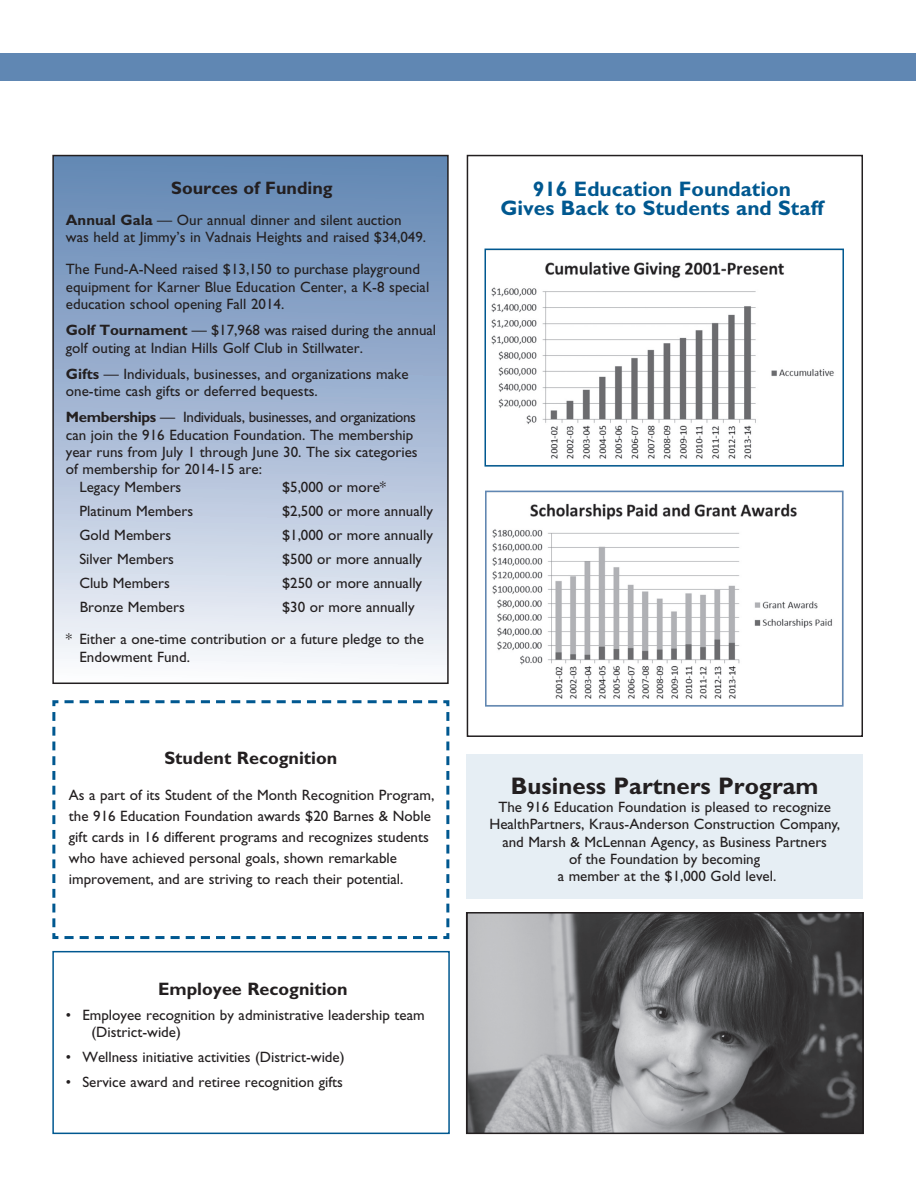
<style>
.page{position:relative;width:916px;height:1189px;background:#fff}
.page>*{position:absolute;margin:0;border:0;box-sizing:border-box;transform-origin:0 0}
.t1{font:700 24px "Gill Sans Std";color:#231f20}
.t2{font:700 21px/19.5px "Gill Sans Std";color:#005890;text-align:center}
.t3{font:700 18px "Gill Sans Std";color:#231f20}
.t4{font:15px/17.2px "Gill Sans Std";color:#231f20}
.s1{font-weight:700}
</style>
<div class="page">
<img style="left:469px;top:915px;width:391px;height:215px">
<div style="left:466px;top:912px;width:397px;height:221px;border:2px solid #231f20"></div>
<svg style="left:52px;top:700px;width:398px;height:240px"></svg>
<div style="left:52px;top:950px;width:397px;height:183px;background:#fff;border:2px solid #005890"></div>
<div style="left:53px;top:155px;width:395px;height:528px;background:linear-gradient(to bottom,#5c81b1,#f6f6fb)"></div>
<div style="left:52px;top:155px;width:396px;height:529px;border:2px solid #231f20"></div>
<div style="left:0;top:53px;width:915px;height:27px;background:#6087b3"></div>
<div style="left:466px;top:754px;width:396px;height:145px;background:#e6eef4"></div>
<div style="left:466px;top:155px;width:396px;height:582px;border:2px solid #231f20"></div>
<img style="left:491px;top:262px;width:343px;height:197px">
<div style="left:484px;top:248px;width:359px;height:218px;border:2px solid #005890"></div>
<img style="left:492px;top:503px;width:340px;height:196px">
<div style="left:485px;top:490px;width:358px;height:216px;border:2px solid #6087b3"></div>
<p class="t3" style="left:171px;top:177px;width:163px">Sources of Funding</p>
<p class="t4" style="left:66px;top:211px;width:361px"><span class="s1">Annual Gala</span> — Our annual dinner and silent auction was held at Jimmy’s in Vadnais Heights and raised $34,049.</p>
<p class="t4" style="left:66px;top:261px;width:365px">The Fund-A-Need raised $13,150 to purchase playground equipment for Karner Blue Education Center, a K-8 special education school opening Fall 2014.</p>
<p class="t4" style="left:66px;top:321px;width:372px"><span class="s1">Golf Tournament</span> — $17,968 was raised during the annual golf outing at Indian Hills Golf Club in Stillwater.</p>
<p class="t4" style="left:66px;top:365px;width:344px"><span class="s1">Gifts</span> — Individuals, businesses, and organizations make one-time cash gifts or deferred bequests.</p>
<p class="t4" style="left:66px;top:408px;width:353px"><span class="s1">Memberships</span> — Individuals, businesses, and organizations can join the 916 Education Foundation. The membership year runs from July 1 through June 30. The six categories of membership for 2014-15 are:</p>
<p class="t4" style="left:79px;top:478px;width:103px">Legacy Members</p>
<p class="t4" style="left:282px;top:478px;width:106px">$5,000 or more*</p>
<p class="t4" style="left:79px;top:502px;width:115px">Platinum Members</p>
<p class="t4" style="left:282px;top:502px;width:152px">$2,500 or more annually</p>
<p class="t4" style="left:79px;top:526px;width:93px">Gold Members</p>
<p class="t4" style="left:282px;top:526px;width:152px">$1,000 or more annually</p>
<p class="t4" style="left:79px;top:550px;width:96px">Silver Members</p>
<p class="t4" style="left:282px;top:550px;width:142px">$500 or more annually</p>
<p class="t4" style="left:79px;top:574px;width:92px">Club Members</p>
<p class="t4" style="left:282px;top:574px;width:142px">$250 or more annually</p>
<p class="t4" style="left:80px;top:598px;width:107px">Bronze Members</p>
<p class="t4" style="left:282px;top:598px;width:134px">$30 or more annually</p>
<p class="t4" style="left:79px;top:630px;width:346px;text-indent:-14px">* Either a one-time contribution or a future pledge to the<br>Endowment Fund.</p>
<p class="t3" style="left:164px;top:747px;width:174px">Student Recognition</p>
<p class="t4" style="left:69px;top:784px;width:367px;line-height:21px">As a part of its Student of the Month Recognition Program, the 916 Education Foundation awards $20 Barnes &amp; Noble gift cards in 16 different programs and recognizes students who have achieved personal goals, shown remarkable improvement, and are striving to reach their potential.</p>
<p class="t3" style="left:158px;top:977px;width:191px">Employee Recognition</p>
<p class="t4" style="left:91px;top:1006px;width:335px;text-indent:-26px">• Employee recognition by administrative leadership team (District-wide)</p>
<p class="t4" style="left:66px;top:1048px;width:280px">• Wellness initiative activities (District-wide)</p>
<p class="t4" style="left:66px;top:1073px;width:278px">• Service award and retiree recognition gifts</p>
<p class="t2" style="left:500px;top:179px;width:324px">916 Education Foundation<br>Gives Back to Students and Staff</p>
<p class="t1" style="left:510px;top:772px;width:309px">Business Partners Program</p>
<p class="t4" style="left:489px;top:797px;width:352px;text-align:center">The 916 Education Foundation is pleased to recognize HealthPartners, Kraus-Anderson Construction Company, and Marsh &amp; McLennan Agency, as Business Partners<br>of the Foundation by becoming<br>a member at the $1,000 Gold level.</p>
</div>
